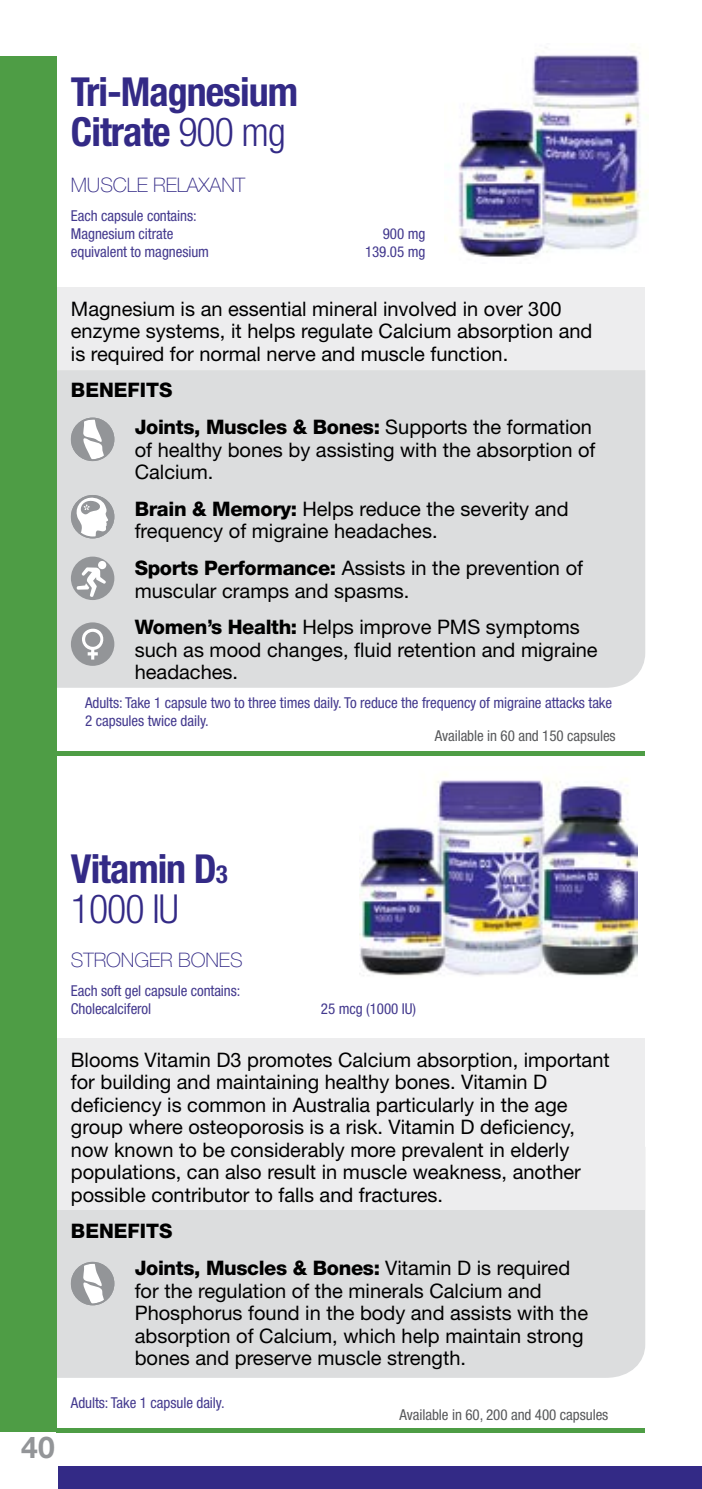
<style>
.page{position:relative;width:702px;height:1489px;background:#fff}
.page>*{position:absolute;margin:0;border:0;box-sizing:border-box;transform-origin:0 0}
.t1{font:700 condensed 40px/40px "Helvetica Neue LT Std";letter-spacing:-.025em;color:#332a86}
.t2{font:700 30px "Helvetica Neue LT Std";color:#939598}
.t3{font:20px/22.5px "Helvetica Neue LT Std";color:#000}
.t4{font:800 20px/36.8px "Helvetica Neue LT Std";letter-spacing:-.02em;color:#000}
.t5{font:100 20px "Helvetica Neue LT Std";letter-spacing:-.005em;color:#332a86}
.t6{font:condensed 15px/18px "Helvetica Neue LT Std";letter-spacing:-.005em;color:#43398e}
.t7{font:condensed 15px "Helvetica Neue LT Std";letter-spacing:-.005em;color:#58595b}
.s1{font-weight:300}
.s2{font-weight:400}
.s3{font-weight:800}
.s4{font-size:25px}
</style>
<div class="page">
<div style="left:58px;top:1465px;width:644px;height:23px;background:#332a86"></div>
<div style="left:57px;top:370px;width:588px;height:317px;background:#dcddde"></div>
<div style="left:57px;top:287px;width:588px;height:83px;background:#ededee"></div>
<div style="left:71px;top:495px;width:43px;height:43px;background:#939598;border-radius:50%"></div>
<svg style="left:73px;top:497px;width:37px;height:40px"></svg>
<div style="left:71px;top:495px;width:43px;height:43px;border:2px solid #939598;border-radius:50%"></div>
<div style="left:71px;top:622px;width:43px;height:44px;background:#939598;border-radius:50%"></div>
<svg style="left:79px;top:626px;width:27px;height:33px"></svg>
<div style="left:71px;top:417px;width:43px;height:44px;background:#939598;border-radius:50%"></div>
<svg style="left:77px;top:419px;width:31px;height:41px"></svg>
<div style="left:71px;top:417px;width:43px;height:44px;border:2px solid #939598;border-radius:50%"></div>
<hr style="left:57px;top:751px;width:588px;height:4px;background:#4e9d45">
<img style="left:359px;top:774px;width:278px;height:202px">
<div style="left:57px;top:1209px;width:588px;height:168px;background:#dcddde"></div>
<div style="left:57px;top:1038px;width:588px;height:171px;background:#ededee"></div>
<div style="left:71px;top:1261px;width:43px;height:44px;background:#939598;border-radius:50%"></div>
<svg style="left:77px;top:1263px;width:31px;height:40px"></svg>
<div style="left:71px;top:1261px;width:43px;height:44px;border:2px solid #939598;border-radius:50%"></div>
<hr style="left:57px;top:1428px;width:588px;height:3px;background:#4e9d45">
<img style="left:458px;top:45px;width:190px;height:212px">
<div style="left:0;top:57px;width:57px;height:1374px;background:#4e9d45"></div>
<div style="left:71px;top:556px;width:43px;height:44px;background:#939598;border-radius:50%"></div>
<svg style="left:77px;top:567px;width:29px;height:30px"></svg>
<div style="left:98px;top:561px;width:8px;height:8px;background:#fff;border-radius:50%"></div>
<h1 class="t1" style="left:71px;top:71px;width:228px">Tri-Magnesium<br>Citrate <span class="s1">900 mg</span></h1>
<p class="t5" style="left:71px;top:173px;width:176px">MUSCLE RELAXANT</p>
<p class="t6" style="left:71px;top:206px;width:127px">Each capsule contains:<br>Magnesium citrate</p>
<p class="t6" style="left:383px;top:224px;width:44px">900 mg</p>
<p class="t6" style="left:71px;top:242px;width:140px">equivalent to magnesium</p>
<p class="t6" style="left:365px;top:242px;width:62px">139.05 mg</p>
<p class="t3" style="left:71px;top:297px;width:523px">Magnesium is an essential mineral involved in over 300 enzyme systems, it helps regulate Calcium absorption and is required for normal nerve and muscle function.</p>
<p class="t4" style="left:135px;top:372px;width:459px;text-indent:-64px">BENEFITS<br>Joints, Muscles &amp; Bones: <span class="s2">Supports the formation</span></p>
<p class="t3" style="left:135px;top:438px;width:462px">of healthy bones by assisting with the absorption of<br>Calcium.</p>
<p class="t3" style="left:135px;top:497px;width:435px"><span class="s3">Brain &amp; Memory:</span> Helps reduce the severity and frequency of migraine headaches.</p>
<p class="t3" style="left:135px;top:556px;width:450px"><span class="s3">Sports Performance:</span> Assists in the prevention of muscular cramps and spasms.</p>
<p class="t3" style="left:135px;top:615px;width:464px"><span class="s3">Women’s Health:</span> Helps improve PMS symptoms such as mood changes, fluid retention and migraine headaches.</p>
<p class="t6" style="left:85px;top:693px;width:528px">Adults: Take 1 capsule two to three times daily. To reduce the frequency of migraine attacks take<br>2 capsules twice daily.</p>
<p class="t7" style="left:434px;top:727px;width:182px">Available in 60 and 150 capsules</p>
<h2 class="t2" style="left:21px;top:1428px;width:35px">40</h2>
<h1 class="t1" style="left:71px;top:848px;width:158px">Vitamin D<span class="s4">3<br></span><span class="s1">1000 IU</span></h1>
<p class="t5" style="left:71px;top:948px;width:173px">STRONGER BONES</p>
<p class="t6" style="left:71px;top:981px;width:171px">Each soft gel capsule contains:<br>Cholecalciferol</p>
<p class="t6" style="left:321px;top:999px;width:97px">25 mcg (1000 IU)</p>
<p class="t3" style="left:71px;top:1047px;width:540px">Blooms Vitamin D3 promotes Calcium absorption, important for building and maintaining healthy bones. Vitamin D deficiency is common in Australia particularly in the age group where osteoporosis is a risk. Vitamin D deficiency, now known to be considerably more prevalent in elderly populations, can also result in muscle weakness, another possible contributor to falls and fractures.</p>
<p class="t4" style="left:135px;top:1212px;width:437px;text-indent:-64px">BENEFITS<br>Joints, Muscles &amp; Bones: <span class="s2">Vitamin D is required</span></p>
<p class="t3" style="left:135px;top:1278px;width:455px">for the regulation of the minerals Calcium and Phosphorus found in the body and assists with the absorption of Calcium, which help maintain strong bones and preserve muscle strength.</p>
<p class="t6" style="left:71px;top:1392px;width:155px">Adults: Take 1 capsule daily.</p>
<p class="t7" style="left:399px;top:1406px;width:210px">Available in 60, 200 and 400 capsules</p>
</div>
